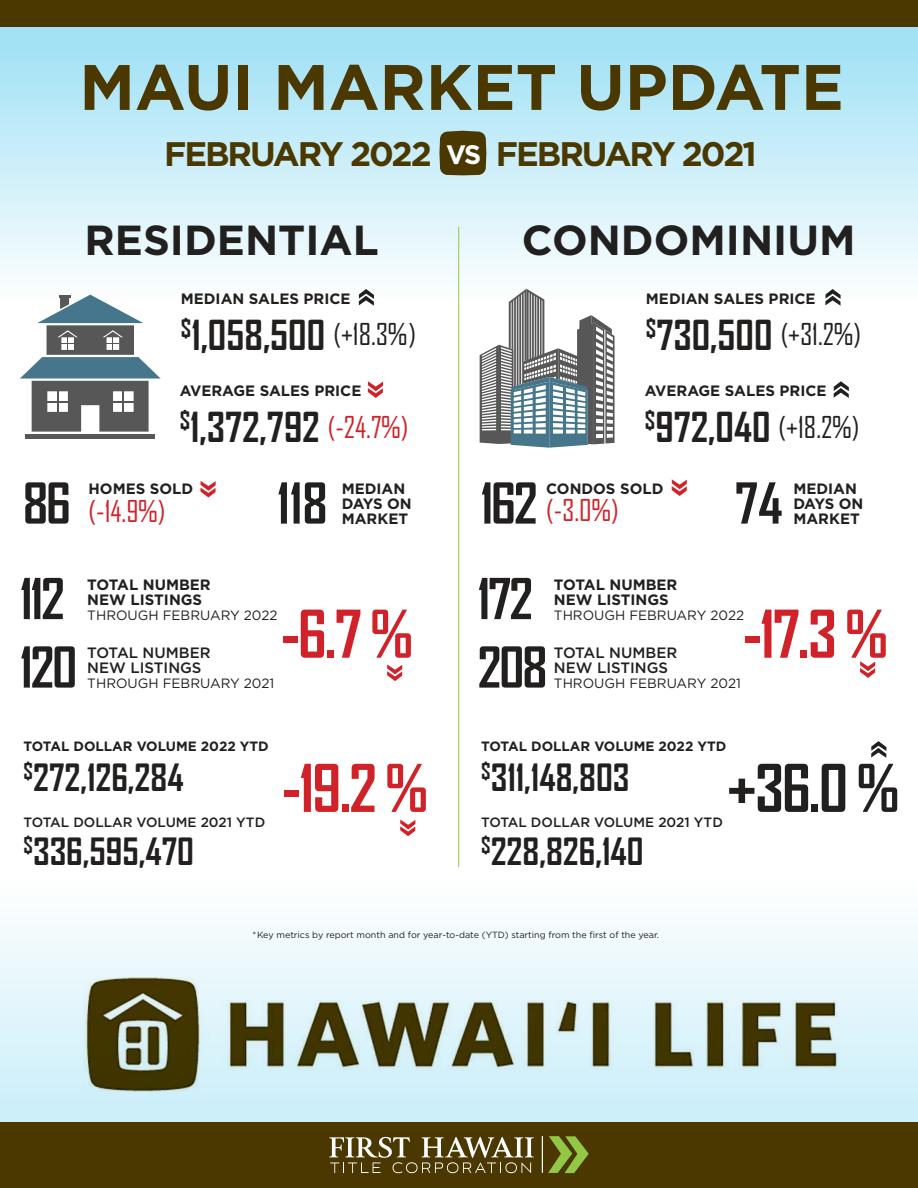
<style>
.page{position:relative;width:918px;height:1188px;background:#fff}
.page>*{position:absolute;margin:0;border:0;box-sizing:border-box;transform-origin:0 0}
.t1{font:700 64.05px "Gotham";color:#4a3800}
.t2{font:700 63px "Agency FB";color:#d12229}
.t3{font:700 63px "Agency FB";color:#221f1f}
.t4{font:700 54px/68.4px "Agency FB";letter-spacing:-.04em;color:#221f1f}
.t5{font:700 42px "Gotham";color:#221f1f}
.t6{font:700 39.6px "Agency FB";color:#221f1f}
.t7{font:700 36px "Agency FB";color:#221f1f}
.t8{font:700 34.05px "Gotham";letter-spacing:-.06em;color:#4a3800}
.t9{font:28.8px "Agency FB";color:#221f1f}
.t10{font:28.8px "Agency FB";color:#d12229}
.t11{font:700 15px/15px "Gotham";color:#221f1f}
.t12{font:500 15px/15px "Gotham";color:#221f1f}
.t13{font:13.5px "Gotham";color:#221f1f}
.t14{font:700 13.5px "Gotham";color:#221f1f}
.t15{font:500 13.5px "Gotham";color:#221f1f}
.t16{font:9px "Gotham";color:#221f1f}
.s1{font-size:26.7px;color:#fff}
.s2{font-weight:400;font-size:28.8px}
.s3{font-weight:400;font-size:28.8px;color:#d12229}
.s4{font-weight:700;font-size:39.6px}
</style>
<div class="page">
<div style="left:0;top:866px;width:918px;height:258px;background:linear-gradient(to bottom,#fff,#caeef9)"></div>
<div style="left:0;top:26px;width:918px;height:278px;background:linear-gradient(to bottom,#9ce0f5,#fdfefe)"></div>
<div style="left:0;top:0;width:918px;height:26px;background:#4a3800"></div>
<div style="left:0;top:1122px;width:918px;height:66px;background:#4a3800"></div>
<hr style="left:542px;top:1136px;width:1px;height:37px;background:#fff">
<svg style="left:329px;top:1137px;width:205px;height:36px"></svg>
<svg style="left:548px;top:1136px;width:41px;height:37px"></svg>
<svg style="left:480px;top:289px;width:135px;height:159px"></svg>
<svg style="left:20px;top:295px;width:141px;height:137px"></svg>
<div style="left:26px;top:434px;width:129px;height:5px;background:#575758"></div>
<svg style="left:439px;top:131px;width:47px;height:44px;background:#50410c"></svg>
<img style="left:84px;top:978px;width:756px;height:113px">
<svg style="left:860px;top:661px;width:15px;height:17px"></svg>
<hr style="left:458px;top:227px;width:1px;height:640px;background:#93c847">
<svg style="left:200px;top:481px;width:16px;height:17px"></svg>
<svg style="left:368px;top:381px;width:15px;height:17px"></svg>
<svg style="left:359px;top:289px;width:15px;height:17px"></svg>
<svg style="left:672px;top:479px;width:15px;height:17px"></svg>
<svg style="left:871px;top:741px;width:15px;height:17px"></svg>
<svg style="left:387px;top:664px;width:15px;height:17px"></svg>
<svg style="left:825px;top:289px;width:16px;height:17px"></svg>
<svg style="left:834px;top:381px;width:15px;height:17px"></svg>
<svg style="left:400px;top:820px;width:15px;height:16px"></svg>
<h1 class="t1" style="left:79px;top:59px;width:766px">MAUI MARKET UPDATE</h1>
<h3 class="t8" style="left:164px;top:139px;width:594px">FEBRUARY 2022 <span class="s1">VS</span> FEBRUARY 2021</h3>
<h3 class="t5" style="left:85px;top:222px;width:296px">RESIDENTIAL</h3>
<p class="t11" style="left:181px;top:292px;width:171px">MEDIAN SALES PRICE</p>
<h3 class="t6" style="left:181px;top:313px;width:237px"><sup>$</sup>1,058,500 <span class="s2">(+18.3%)</span></h3>
<p class="t11" style="left:180px;top:384px;width:183px">AVERAGE SALES PRICE</p>
<h3 class="t6" style="left:180px;top:406px;width:230px"><sup>$</sup>1,372,792 <span class="s3">(-24.7%)</span></h3>
<h3 class="t4" style="left:277px;top:471px;width:52px">118</h3>
<h3 class="t4" style="left:23px;top:471px;width:50px">86</h3>
<p class="t11" style="left:342px;top:482px;width:72px">MEDIAN<br>DAYS ON</p>
<p class="t11" style="left:89px;top:482px;width:106px">HOMES SOLD</p>
<h3 class="t10" style="left:89px;top:499px;width:78px">(-14.9%)</h3>
<p class="t11" style="left:342px;top:512px;width:68px">MARKET</p>
<h3 class="t4" style="left:20px;top:566px;width:59px">112<br>120</h3>
<p class="t11" style="left:87px;top:578px;width:125px">TOTAL NUMBER<br>NEW LISTINGS</p>
<p class="t13" style="left:87px;top:609px;width:192px">THROUGH FEBRUARY 2022</p>
<h2 class="t2" style="left:280px;top:599px;width:134px">-6.7 %</h2>
<p class="t12" style="left:87px;top:646px;width:125px">TOTAL NUMBER<br>NEW LISTINGS</p>
<p class="t13" style="left:87px;top:678px;width:189px">THROUGH FEBRUARY 2021</p>
<p class="t14" style="left:24px;top:740px;width:247px">TOTAL DOLLAR VOLUME 2022 YTD</p>
<h3 class="t7" style="left:24px;top:757px;width:162px"><sup>$</sup>272,126,284</h3>
<p class="t15" style="left:24px;top:817px;width:243px">TOTAL DOLLAR VOLUME 2021 YTD</p>
<h3 class="t7" style="left:24px;top:831px;width:172px"><sup>$</sup>336,595,470</h3>
<h2 class="t2" style="left:282px;top:753px;width:147px">-19.2 %</h2>
<h3 class="t5" style="left:522px;top:222px;width:335px">CONDOMINIUM</h3>
<p class="t11" style="left:646px;top:292px;width:171px">MEDIAN SALES PRICE</p>
<h3 class="t9" style="left:646px;top:322px;width:217px"><sup>$</sup><span class="s4">730,500</span> (+31.2%)</h3>
<p class="t11" style="left:645px;top:384px;width:183px">AVERAGE SALES PRICE</p>
<h3 class="t9" style="left:645px;top:415px;width:216px"><sup>$</sup><span class="s4">972,040</span> (+18.2%)</h3>
<h3 class="t4" style="left:735px;top:471px;width:49px">74</h3>
<h3 class="t4" style="left:481px;top:471px;width:59px">162</h3>
<p class="t11" style="left:793px;top:482px;width:72px">MEDIAN<br>DAYS ON</p>
<p class="t11" style="left:546px;top:482px;width:119px">CONDOS SOLD</p>
<h3 class="t10" style="left:546px;top:498px;width:74px">(-3.0%)</h3>
<p class="t11" style="left:793px;top:512px;width:68px">MARKET</p>
<h3 class="t4" style="left:478px;top:566px;width:72px">172<br>208</h3>
<p class="t11" style="left:554px;top:578px;width:125px">TOTAL NUMBER<br>NEW LISTINGS</p>
<p class="t13" style="left:554px;top:609px;width:192px">THROUGH FEBRUARY 2022</p>
<h2 class="t2" style="left:742px;top:599px;width:146px">-17.3 %</h2>
<p class="t12" style="left:554px;top:646px;width:125px">TOTAL NUMBER<br>NEW LISTINGS</p>
<p class="t13" style="left:554px;top:678px;width:189px">THROUGH FEBRUARY 2021</p>
<p class="t14" style="left:481px;top:740px;width:247px">TOTAL DOLLAR VOLUME 2022 YTD</p>
<h3 class="t7" style="left:481px;top:757px;width:150px"><sup>$</sup>311,148,803</h3>
<p class="t15" style="left:481px;top:817px;width:243px">TOTAL DOLLAR VOLUME 2021 YTD</p>
<h3 class="t7" style="left:481px;top:831px;width:164px"><sup>$</sup>228,826,140</h3>
<h2 class="t3" style="left:727px;top:753px;width:173px">+36.0 %</h2>
<p class="t16" style="left:252px;top:931px;width:408px">*Key metrics by report month and for year-to-date (YTD) starting from the first of the year.</p>
</div>
